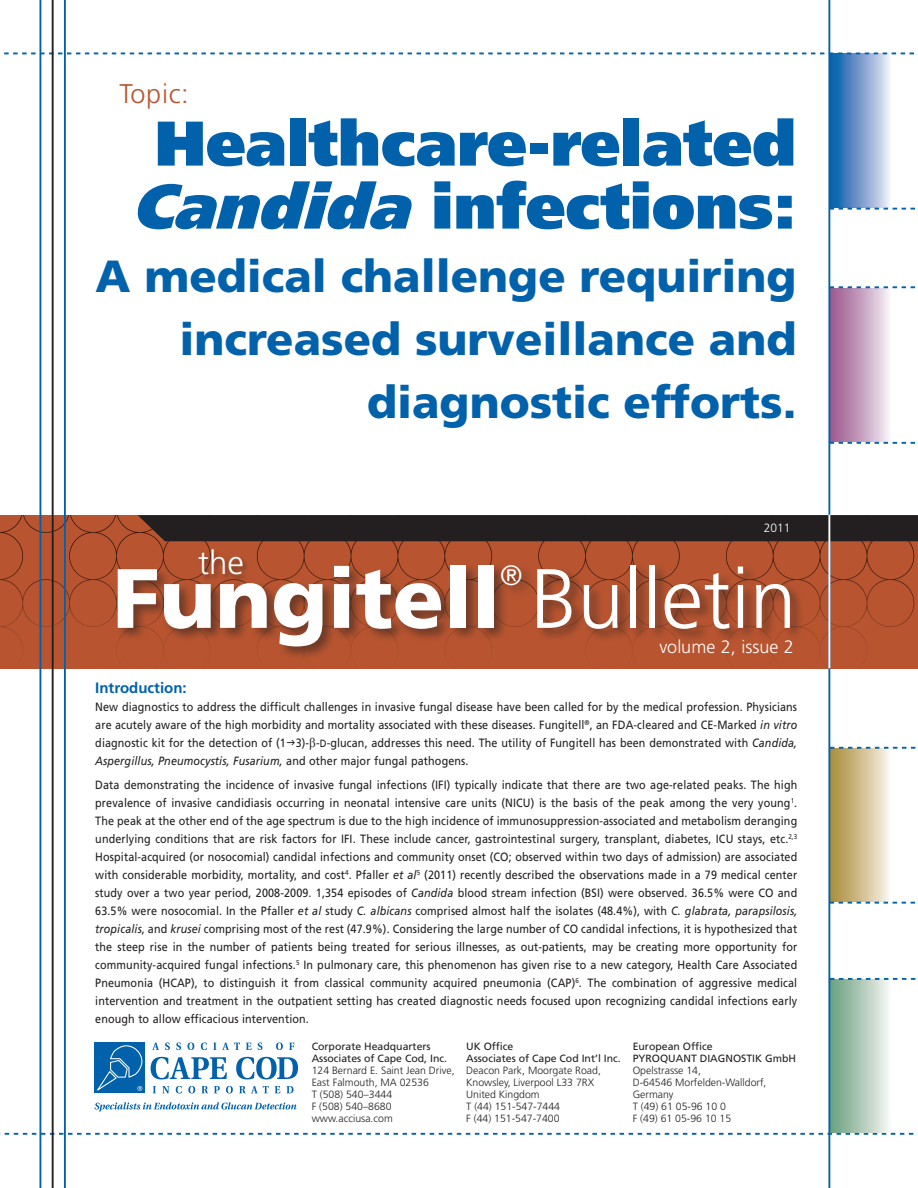
<style>
.page{position:relative;width:918px;height:1188px;background:#fff}
.page>*{position:absolute;margin:0;border:0;box-sizing:border-box;transform-origin:0 0}
.t1{font:900 84px "Frutiger";color:#fff}
.t2{font:900 63px/63px "Frutiger";color:#0161aa;text-align:center}
.t3{font:900 45px/63px "Frutiger";color:#0161aa;text-align:right}
.t4{font:300 33px "Frutiger";color:#fff}
.t5{font:300 28.05px "Frutiger";color:#fff}
.t6{font:300 27px "Frutiger";letter-spacing:.025em;color:#b85530}
.t7{font:300 18px "Frutiger";color:#fff}
.t8{font:700 15px "Frutiger";color:#0161aa}
.t9{font:12px/18px "Frutiger";letter-spacing:.01em;color:#231f20;text-align:justify;scale:.9 1}
.t10{font:300 12px "Frutiger";color:#fff}
.t11{font:300 10.5px/12px "Frutiger";color:#231f20}
.t12{font:10.5px/12px "Frutiger";color:#231f20}
.s1{font-style:italic}
.s2{font-weight:300}
.s3{font-size:10.5px}
</style>
<div class="page">
<svg style="left:0;top:1133px;width:918px;height:2px"></svg>
<img style="left:0;top:515px;width:918px;height:153px">
<svg style="left:830px;top:54px;width:60px;height:154px;background:#749dcd"></svg>
<div style="left:829px;top:288px;width:62px;height:154px;background:linear-gradient(to right,#98508a,#f4eef4)"></div>
<div style="left:829px;top:748px;width:62px;height:154px;background:linear-gradient(to right,#a78832,#f9f4ea)"></div>
<div style="left:829px;top:979px;width:62px;height:154px;background:linear-gradient(to right,#649d7b,#f5f5f2)"></div>
<svg style="left:4px;top:52px;width:910px;height:2px"></svg>
<svg style="left:830px;top:208px;width:85px;height:2px"></svg>
<svg style="left:830px;top:286px;width:85px;height:2px"></svg>
<svg style="left:830px;top:442px;width:85px;height:2px"></svg>
<svg style="left:830px;top:902px;width:85px;height:2px"></svg>
<svg style="left:830px;top:747px;width:85px;height:2px"></svg>
<svg style="left:830px;top:978px;width:85px;height:2px"></svg>
<hr style="left:828px;top:0;width:2px;height:1188px;background:#0161aa">
<div style="left:138px;top:515px;width:780px;height:26px;background:#231f20"></div>
<hr style="left:39px;top:0;width:2px;height:1188px;background:#0161aa">
<hr style="left:64px;top:0;width:2px;height:1188px;background:#0161aa">
<hr style="left:52px;top:0;width:2px;height:1188px;background:#231f20">
<hr style="left:828px;top:515px;width:2px;height:153px;background:#fff">
<div style="left:197px;top:548px;width:53px;height:35px;background:#231f20;opacity:.5"></div>
<div style="left:115px;top:563px;width:689px;height:98px;background:#231f20;opacity:.5"></div>
<svg style="left:95px;top:1102px;width:202px;height:10px"></svg>
<svg style="left:152px;top:1043px;width:7px;height:7px"></svg>
<svg style="left:165px;top:1043px;width:5px;height:7px"></svg>
<svg style="left:176px;top:1043px;width:5px;height:7px"></svg>
<svg style="left:188px;top:1043px;width:6px;height:7px"></svg>
<svg style="left:201px;top:1042px;width:6px;height:8px"></svg>
<svg style="left:213px;top:1043px;width:3px;height:7px"></svg>
<svg style="left:222px;top:1043px;width:18px;height:7px"></svg>
<svg style="left:246px;top:1043px;width:6px;height:7px"></svg>
<svg style="left:258px;top:1043px;width:5px;height:7px"></svg>
<svg style="left:276px;top:1043px;width:7px;height:7px"></svg>
<svg style="left:289px;top:1043px;width:5px;height:7px"></svg>
<svg style="left:151px;top:1057px;width:76px;height:22px"></svg>
<svg style="left:236px;top:1057px;width:62px;height:22px"></svg>
<svg style="left:153px;top:1086px;width:3px;height:7px"></svg>
<svg style="left:162px;top:1086px;width:7px;height:7px"></svg>
<svg style="left:176px;top:1086px;width:6px;height:7px"></svg>
<svg style="left:188px;top:1086px;width:7px;height:7px"></svg>
<svg style="left:202px;top:1086px;width:6px;height:7px"></svg>
<svg style="left:214px;top:1086px;width:6px;height:7px"></svg>
<svg style="left:226px;top:1086px;width:7px;height:7px"></svg>
<svg style="left:239px;top:1086px;width:30px;height:7px"></svg>
<svg style="left:275px;top:1086px;width:5px;height:7px"></svg>
<svg style="left:287px;top:1086px;width:6px;height:7px"></svg>
<div style="left:94px;top:1043px;width:51px;height:50px;background:#0161aa"></div>
<svg style="left:97px;top:1045px;width:46px;height:46px"></svg>
<h3 class="t6" style="left:119px;top:78px;width:71px">Topic:</h3>
<h2 class="t2" style="left:131px;top:111px;width:667px">Healthcare-related<br><span class="s1">Candida</span> infections:</h2>
<h3 class="t3" style="left:96px;top:244px;width:702px">A medical challenge requiring increased surveillance and diagnostic efforts.</h3>
<p class="t10" style="left:764px;top:521px;width:28px">2011</p>
<h1 class="t1" style="left:113px;top:548px;width:685px">Fungitell <span class="s2">Bulletin</span></h1>
<h3 class="t4" style="left:198px;top:544px;width:47px">the</h3>
<h3 class="t5" style="left:500px;top:559px;width:24px">®</h3>
<h3 class="t7" style="left:659px;top:636px;width:136px">volume 2, issue 2</h3>
<p class="t8" style="left:95px;top:678px;width:93px">Introduction:</p>
<p class="t9" style="left:95px;top:697px;width:782px">New diagnostics to address the difficult challenges in invasive fungal disease have been called for by the medical profession. Physicians are acutely aware of the high morbidity and mortality associated with these diseases. Fungitell<sup>®</sup>, an FDA-cleared and CE-Marked <span class="s1">in vitro </span>diagnostic kit for the detection of (1 3)- -<span class="s3">D</span>-glucan, addresses this need. The utility of Fungitell has been demonstrated with <span class="s1">Candida, Aspergillus, Pneumocystis, Fusarium,</span> and other major fungal pathogens.</p>
<p class="t9" style="left:95px;top:776px;width:782px">Data demonstrating the incidence of invasive fungal infections (IFI) typically indicate that there are two age-related peaks. The high prevalence of invasive candidiasis occurring in neonatal intensive care units (NICU) is the basis of the peak among the very young<sup>1</sup>.<br>The peak at the other end of the age spectrum is due to the high incidence of immunosuppression-associated and metabolism deranging underlying conditions that are risk factors for IFI. These include cancer, gastrointestinal surgery, transplant, diabetes, ICU stays, etc.<sup>2,3<br></sup>Hospital-acquired (or nosocomial) candidal infections and community onset (CO; observed within two days of admission) are associated with considerable morbidity, mortality, and cost<sup>4</sup>. Pfaller <span class="s1">et al</span><sup>5</sup> (2011) recently described the observations made in a 79 medical center study over a two year period, 2008-2009. 1,354 episodes of <span class="s1">Candida</span> blood stream infection (BSI) were observed. 36.5% were CO and 63.5% were nosocomial. In the Pfaller <span class="s1">et al</span> study <span class="s1">C. albicans</span> comprised almost half the isolates (48.4%), with <span class="s1">C. glabrata, parapsilosis, tropicalis</span>, and <span class="s1">krusei</span> comprising most of the rest (47.9%). Considering the large number of CO candidal infections, it is hypothesized that the steep rise in the number of patients being treated for serious illnesses, as out-patients, may be creating more opportunity for community-acquired fungal infections.<sup>5</sup> In pulmonary care, this phenomenon has given rise to a new category, Health Care Associated Pneumonia (HCAP), to distinguish it from classical community acquired pneumonia (CAP)<sup>6</sup>. The combination of aggressive medical intervention and treatment in the outpatient setting has created diagnostic needs focused upon recognizing candidal infections early enough to allow efficacious intervention.</p>
<p class="t12" style="left:312px;top:1040px;width:137px">Corporate Headquarters<br>Associates of Cape Cod, Inc.</p>
<p class="t11" style="left:312px;top:1065px;width:144px">124 Bernard E. Saint Jean Drive,<br>East Falmouth, MA 02536<br>T (508) 540–3444<br>F (508) 540–8680 www.acciusa.com</p>
<p class="t12" style="left:466px;top:1040px;width:156px">UK Office<br>Associates of Cape Cod Int’l Inc.</p>
<p class="t11" style="left:466px;top:1065px;width:136px">Deacon Park, Moorgate Road,<br>Knowsley, Liverpool L33 7RX<br>United Kingdom<br>T (44) 151-547-7444<br>F (44) 151-547-7400</p>
<p class="t12" style="left:633px;top:1040px;width:81px">European Office<br>Pyroquant</p>
<p class="t12" style="left:700px;top:1052px;width:33px">Diagnostik</p>
<p class="t12" style="left:765px;top:1052px;width:32px">GmbH</p>
<p class="t11" style="left:633px;top:1065px;width:135px">Opelstrasse 14,<br>D-64546 Morfelden-Walldorf,<br>Germany<br>T (49) 61 05-96 10 0<br>F (49) 61 05-96 10 15</p>
</div>
